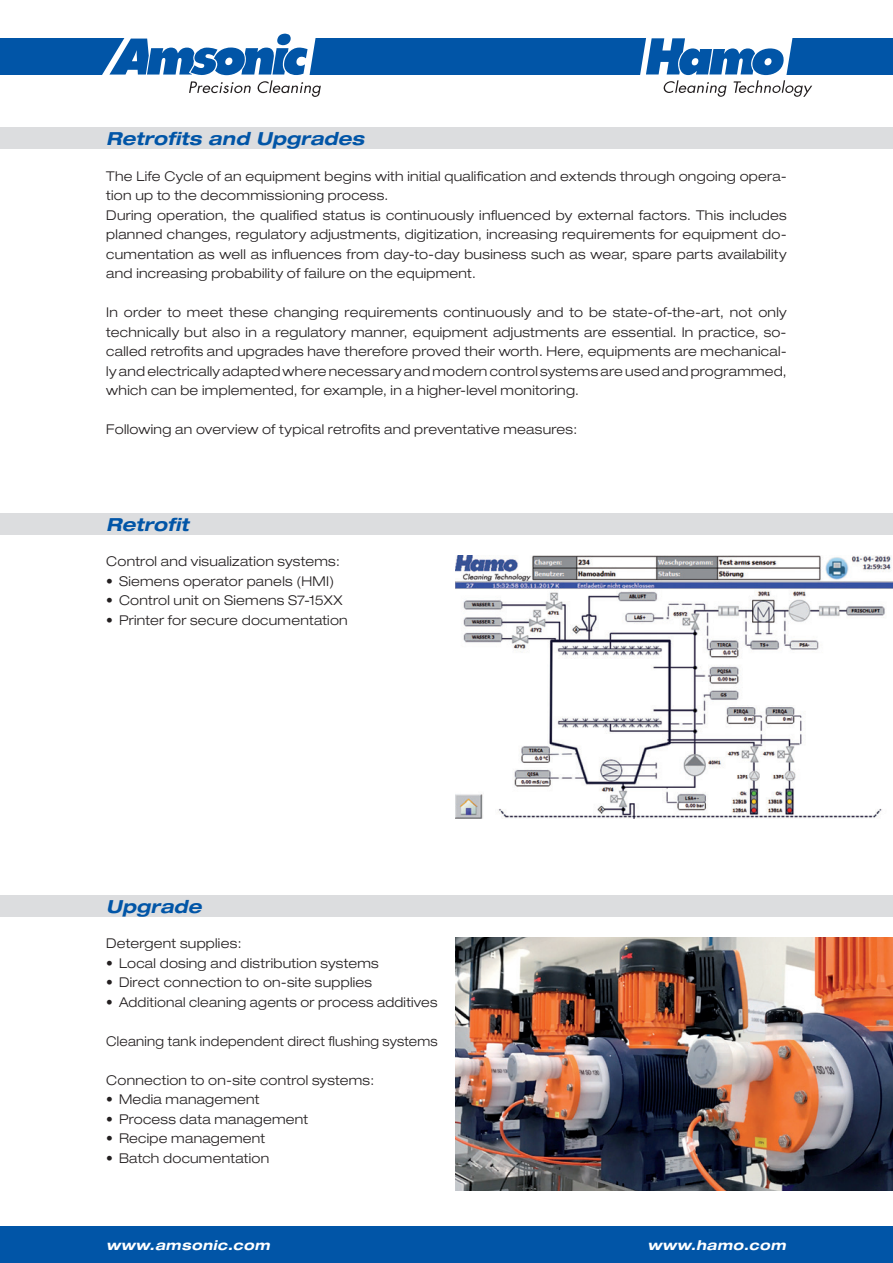
<style>
.page{position:relative;width:893px;height:1263px;background:#fff}
.page>*{position:absolute;margin:0;border:0;box-sizing:border-box;transform-origin:0 0}
.t1{font:italic 700 expanded 18px "Helvetica Neue";letter-spacing:.005em;color:#0155a7}
.t2{font:300 expanded 13.5px/19.5px "Helvetica Neue";letter-spacing:.02em;color:#231f20}
.t3{font:300 expanded 13.5px "Helvetica Neue";letter-spacing:.02em;color:#231f20;scale:.95 1}
.t4{font:italic 700 expanded 13.5px "Helvetica Neue";letter-spacing:.035em;color:#fff}
</style>
<div class="page">
<div style="left:0;top:1227px;width:893px;height:36px;background:#0155a7"></div>
<div style="left:0;top:128px;width:893px;height:21px;background:#dcdddf"></div>
<div style="left:0;top:38px;width:893px;height:36px;background:#0155a7"></div>
<svg style="left:638px;top:38px;width:174px;height:59px"></svg>
<svg style="left:87px;top:33px;width:234px;height:64px"></svg>
<img style="left:455px;top:938px;width:438px;height:253px">
<img style="left:455px;top:556px;width:438px;height:263px">
<div style="left:0;top:513px;width:893px;height:22px;background:#dcdddf"></div>
<div style="left:0;top:895px;width:893px;height:22px;background:#dcdddf"></div>
<h1 class="t1" style="left:106px;top:128px;width:259px">Retrofits and Upgrades</h1>
<p class="t2" style="left:106px;top:166px;width:682px">The Life Cycle of an equipment begins with initial qualification and extends through ongoing opera&shy;tion up to the decommissioning process.<br>During operation, the qualified status is continuously influenced by external factors. This includes planned changes, regulatory adjustments, digitization, increasing requirements for equipment do&shy;cumentation as well as influences from day-to-day business such as wear, spare parts availability and increasing probability of failure on the equipment.</p>
<p class="t2" style="left:106px;top:302px;width:682px;text-align:justify">In order to meet these changing requirements continuously and to be state-of-the-art, not only technically but also in a regulatory manner, equipment adjustments are essential. In practice, so&shy;called retrofits and upgrades have therefore proved their worth. Here, equipments are mechanical&shy;ly and electrically adapted where necessary and modern control systems are used and programmed, which can be implemented, for example, in a higher-level monitoring.</p>
<p class="t2" style="left:106px;top:419px;width:473px">Following an overview of typical retrofits and preventative measures:</p>
<h1 class="t1" style="left:106px;top:513px;width:84px">Retrofit</h1>
<p class="t2" style="left:106px;top:552px;width:235px">Control and visualization systems:</p>
<p class="t2" style="left:106px;top:571px;width:229px">• Siemens operator panels (HMI)</p>
<p class="t2" style="left:106px;top:591px;width:238px">• Control unit on Siemens S7-15XX</p>
<p class="t2" style="left:106px;top:610px;width:243px">• Printer for secure documentation</p>
<h1 class="t1" style="left:106px;top:895px;width:97px">Upgrade</h1>
<p class="t2" style="left:106px;top:934px;width:137px">Detergent supplies:</p>
<p class="t2" style="left:106px;top:953px;width:274px">• Local dosing and distribution systems</p>
<p class="t2" style="left:106px;top:973px;width:267px">• Direct connection to on-site supplies</p>
<p class="t2" style="left:106px;top:992px;width:333px">• Additional cleaning agents or process additives</p>
<p class="t3" style="left:106px;top:1033px;width:350px">Cleaning tank independent direct flushing systems</p>
<p class="t2" style="left:106px;top:1070px;width:270px">Connection to on-site control systems:</p>
<p class="t2" style="left:106px;top:1090px;width:155px">• Media management</p>
<p class="t2" style="left:106px;top:1109px;width:204px">• Process data management</p>
<p class="t2" style="left:106px;top:1129px;width:161px">• Recipe management</p>
<p class="t2" style="left:106px;top:1148px;width:164px">• Batch documentation</p>
<p class="t4" style="left:106px;top:1237px;width:165px">www.amsonic.com</p>
<p class="t4" style="left:647px;top:1237px;width:140px">www.hamo.com</p>
</div>
